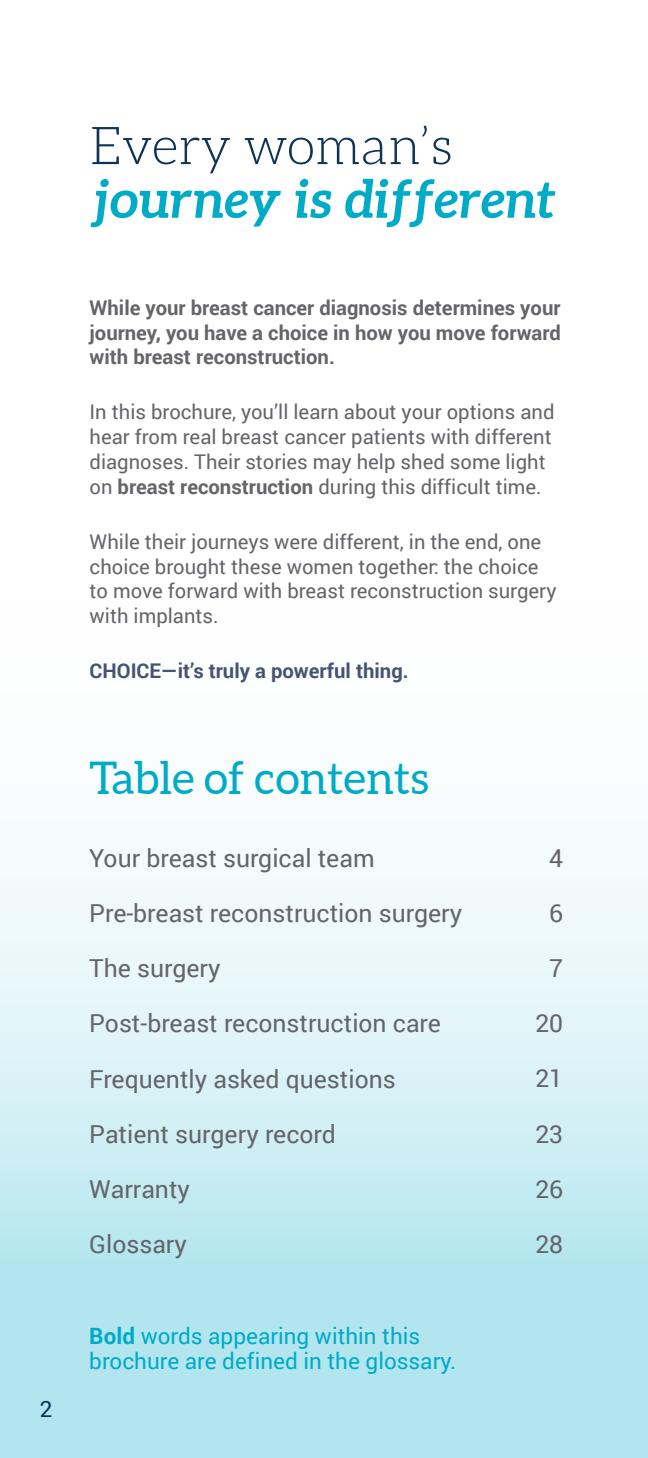
<style>
.page{position:relative;width:648px;height:1458px;background:#fff}
.page>*{position:absolute;margin:0;border:0;box-sizing:border-box;transform-origin:0 0}
.t1{font:italic 700 52.43px "Aleo";color:#00abc8}
.t2{font:300 52.43px "Aleo";color:#0e3357}
.t3{font:45px "Aleo";color:#00abc8}
.t4{font:24.75px "Roboto";color:#64656a}
.t5{font:22.5px/24.8px "Roboto";color:#00abc8}
.t6{font:22.5px "Roboto";color:#0e3357}
.t7{font:20.25px/24.8px "Roboto";color:#64656a}
.t8{font:700 20.25px/24.8px "Roboto";color:#64656a;text-align:justify}
.t9{font:700 20.25px "Roboto";color:#465474}
.s1{font-weight:700}
</style>
<div class="page">
<svg style="left:0;top:851px;width:648px;height:607px;background:#cdeef3"></svg>
<p class="t6" style="left:40px;top:1394px;width:14px">2</p>
<h1 class="t2" style="left:90px;top:117px;width:364px">Every woman’s</h1>
<h1 class="t1" style="left:90px;top:169px;width:468px">journey is different</h1>
<p class="t8" style="left:90px;top:294px;width:473px">While your breast cancer diagnosis determines your journey, you have a choice in how you move forward with breast reconstruction.</p>
<p class="t7" style="left:90px;top:399px;width:466px">In this brochure, you’ll learn about your options and hear from real breast cancer patients with different diagnoses. Their stories may help shed some light on <span class="s1">breast reconstruction</span> during this difficult time.</p>
<p class="t7" style="left:90px;top:528px;width:469px">While their journeys were different, in the end, one choice brought these women together: the choice to move forward with breast reconstruction surgery with implants.</p>
<p class="t9" style="left:90px;top:657px;width:321px">CHOICE—it’s truly a powerful thing.</p>
<h2 class="t3" style="left:89px;top:753px;width:341px">Table of contents</h2>
<p class="t4" style="left:89px;top:841px;width:287px">Your breast surgical team</p>
<p class="t4" style="left:89px;top:896px;width:375px">Pre-breast reconstruction surgery</p>
<p class="t4" style="left:89px;top:951px;width:133px">The surgery</p>
<p class="t4" style="left:89px;top:1006px;width:353px">Post-breast reconstruction care</p>
<p class="t4" style="left:89px;top:1061px;width:308px">Frequently asked questions</p>
<p class="t4" style="left:89px;top:1116px;width:248px">Patient surgery record</p>
<p class="t4" style="left:89px;top:1172px;width:102px">Warranty</p>
<p class="t4" style="left:89px;top:1227px;width:99px">Glossary</p>
<p class="t5" style="left:89px;top:1323px;width:368px"><span class="s1">Bold</span> words appearing within this brochure are defined in the glossary.</p>
<p class="t4" style="left:549px;top:841px;width:15px">4</p>
<p class="t4" style="left:549px;top:896px;width:15px">6</p>
<p class="t4" style="left:549px;top:951px;width:15px">7</p>
<p class="t4" style="left:535px;top:1006px;width:29px">20</p>
<p class="t4" style="left:535px;top:1061px;width:29px">21</p>
<p class="t4" style="left:535px;top:1116px;width:29px">23</p>
<p class="t4" style="left:535px;top:1172px;width:29px">26</p>
<p class="t4" style="left:535px;top:1227px;width:29px">28</p>
</div>
